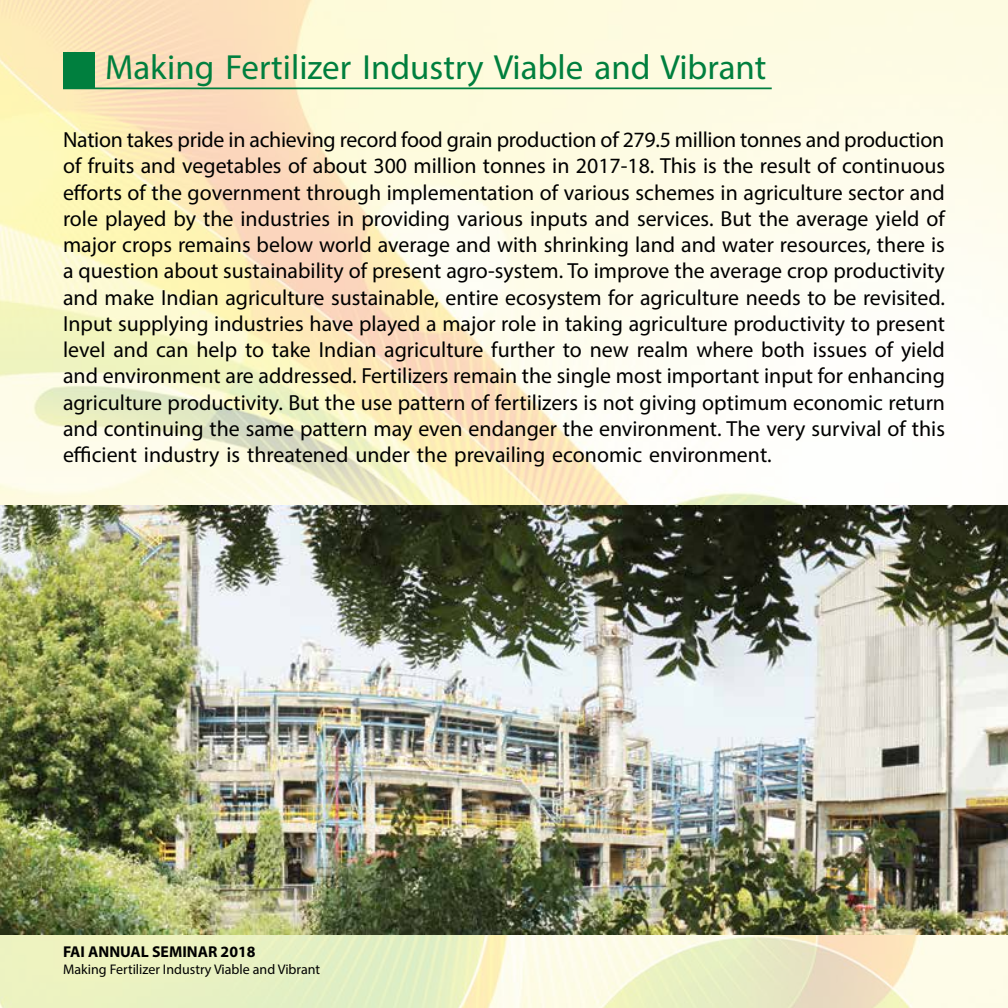
<style>
.page{position:relative;width:1008px;height:1008px;background:#fff}
.page>*{position:absolute;margin:0;border:0;box-sizing:border-box;transform-origin:0 0}
.t1{font:35px "Myriad Pro";color:#007f3e}
.t2{font:21.88px/26.2px "Myriad Pro";color:#000;text-align:justify}
.t3{font:700 15.75px "Myriad Pro";color:#000}
.t4{font:14px "Myriad Pro";color:#000}
</style>
<div class="page">
<img style="left:0;top:0;width:1008px;height:1008px">
<hr style="left:63px;top:88px;width:709px;height:1px;background:#007f3e">
<div style="left:63px;top:52px;width:31px;height:37px;background:#007f3e"></div>
<img style="left:0;top:506px;width:1008px;height:428px">
<h1 class="t1" style="left:105px;top:45px;width:663px">Making Fertilizer I ndustry Viable and Vibrant</h1>
<p class="t2" style="left:63px;top:126px;width:884px">Nation takes pride in achieving record food grain production of 279.5 million tonnes and production of fruits and vegetables of about 300 million tonnes in 2017-18. This is the result of continuous efforts of the government through implementation of various schemes in agriculture sector and role played by the industries in providing various inputs and services. But the average yield of major crops remains below world average and with shrinking land and water resources, there is a question about sustainability of present agro-system. To improve the average crop productivity and make I ndian agriculture sustainable, entire ecosystem for agriculture needs to be revisited.<br>I nput supplying industries have played a major role in taking agriculture productivity to present level and can help to take I ndian agriculture further to new realm where both issues of yield and environment are addressed. Fertilizers remain the single most important input for enhancing agriculture productivity. But the use pattern of fertilizers is not giving optimum economic return and continuing the same pattern may even endanger the environment. The very survival of this efficient industry is threatened under the prevailing economic environment.</p>
<p class="t3" style="left:63px;top:941px;width:37px">FAI ANNUAL</p>
<p class="t3" style="left:152px;top:941px;width:19px">SEMINAR</p>
<p class="t3" style="left:221px;top:941px;width:36px">2018</p>
<p class="t4" style="left:63px;top:960px;width:259px">Making Fertilizer I ndustry Viable and Vibrant</p>
</div>
